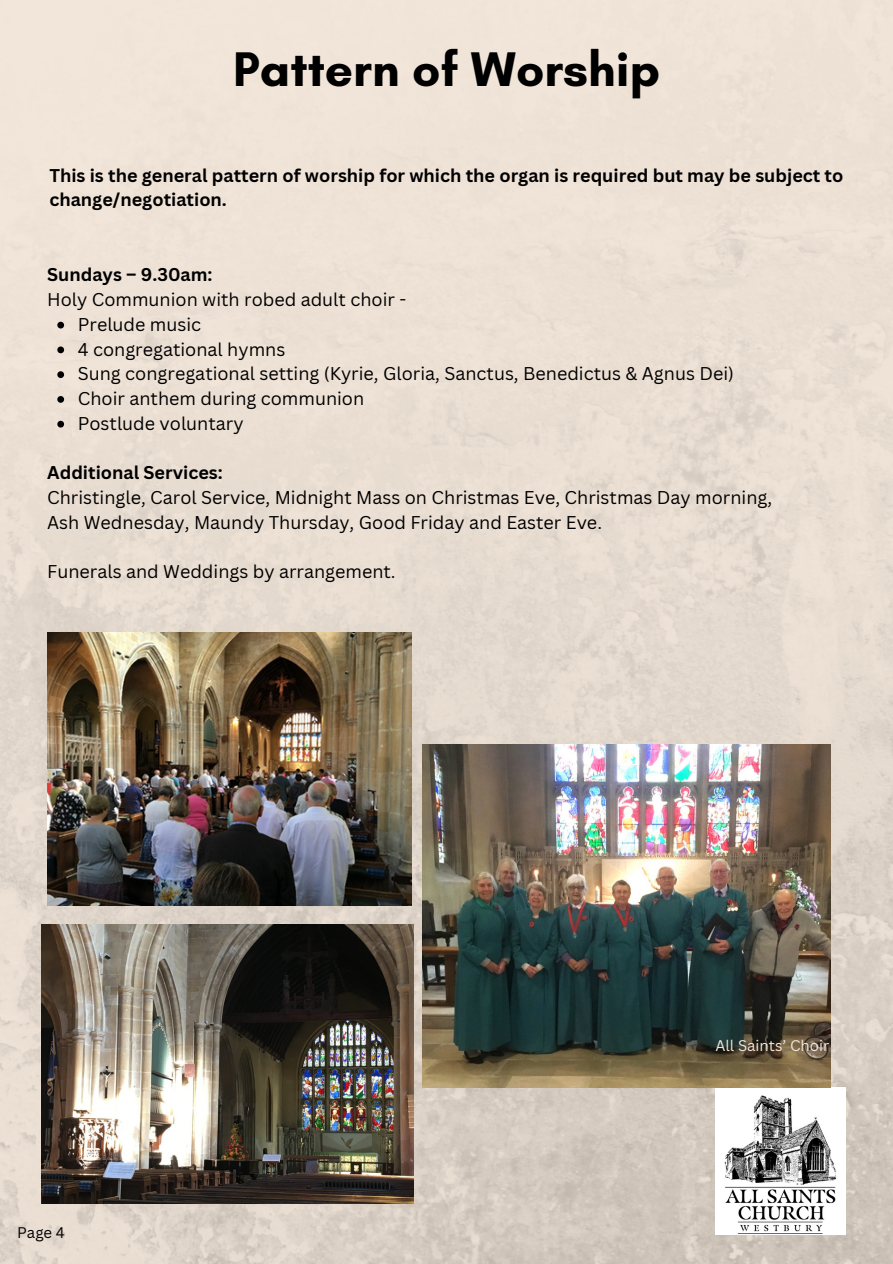
<style>
.page{position:relative;width:893px;height:1264px;background:#fff}
.page>*{position:absolute;margin:0;border:0;box-sizing:border-box;transform-origin:0 0}
.t1{font:700 49.5px "Glacial Indifference";color:#000}
.t2{font:18px "Canva Sans";color:#000}
.t3{font:700 18px/24.8px "Canva Sans";color:#000}
.t4{font:15px "Canva Sans";color:#f2e6da}
.t5{font:15px "Canva Sans";color:#000}
</style>
<div class="page">
<img style="left:0;top:0;width:892px;height:1263px">
<img style="left:47px;top:632px;width:365px;height:273px">
<img style="left:715px;top:1087px;width:130px;height:147px">
<img style="left:41px;top:924px;width:372px;height:279px">
<img style="left:422px;top:744px;width:408px;height:343px">
<svg style="left:57px;top:322px;width:7px;height:6px"></svg>
<svg style="left:57px;top:346px;width:7px;height:7px"></svg>
<svg style="left:57px;top:371px;width:7px;height:7px"></svg>
<svg style="left:57px;top:396px;width:7px;height:7px"></svg>
<svg style="left:57px;top:421px;width:7px;height:6px"></svg>
<p class="t1" style="left:233px;top:39px;width:428px">Pattern of Worship</p>
<p class="t3" style="left:49px;top:162px;width:795px">This is the general pattern of worship for which the organ is required but may be subject to change/negotiation.</p>
<p class="t3" style="left:47px;top:262px;width:167px">Sundays – 9.30am:</p>
<p class="t2" style="left:47px;top:287px;width:360px">Holy Communion with robed adult choir -</p>
<p class="t2" style="left:78px;top:311px;width:125px">Prelude music</p>
<p class="t2" style="left:78px;top:336px;width:209px">4 congregational hymns</p>
<p class="t2" style="left:78px;top:361px;width:657px">Sung congregational setting (Kyrie, Gloria, Sanctus, Benedictus &amp; Agnus Dei)</p>
<p class="t2" style="left:78px;top:386px;width:288px">Choir anthem during communion</p>
<p class="t2" style="left:78px;top:410px;width:167px">Postlude voluntary</p>
<p class="t3" style="left:47px;top:460px;width:177px">Additional Services:</p>
<p class="t2" style="left:47px;top:485px;width:726px">Christingle, Carol Service, Midnight Mass on Christmas Eve, Christmas Day morning,</p>
<p class="t2" style="left:47px;top:509px;width:556px">Ash Wednesday, Maundy Thursday, Good Friday and Easter Eve.</p>
<p class="t2" style="left:47px;top:559px;width:350px">Funerals and Weddings by arrangement.</p>
<p class="t5" style="left:17px;top:1221px;width:49px">Page 4</p>
<p class="t4" style="left:715px;top:1035px;width:115px">All Saints’ Choir</p>
</div>
